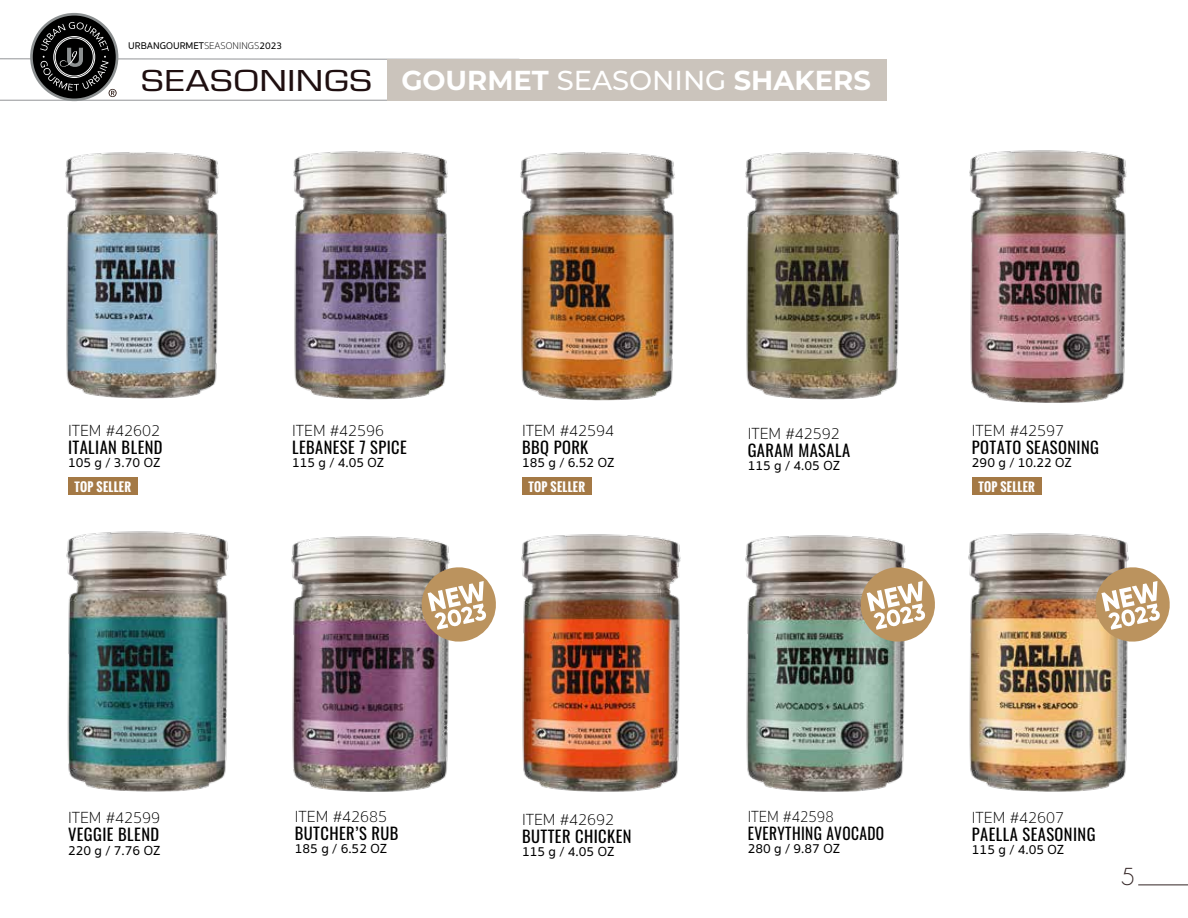
<style>
.page{position:relative;width:1188px;height:918px;background:#fff}
.page>*{position:absolute;margin:0;border:0;box-sizing:border-box;transform-origin:0 0}
.t1{font:29.7px "Eurostile BQ";color:#1f0f10;scale:1.25 1}
.t2{font:700 27.45px "Montserrat";color:#fff}
.t3{font:300 24px "Geosans";color:#332525}
.t4{font:16.5px "Oswald";letter-spacing:.025em;color:#000}
.t5{font:100 16.5px "Sukhumvit Set";color:#000}
.t6{font:16.5px "Oswald";letter-spacing:.025em;color:#000;scale:.93 1}
.t7{font:100 16.5px "Sukhumvit Set";color:#000;scale:.93 1}
.t8{font:500 13.5px "Sukhumvit Set";color:#000}
.t9{font:700 12px "Oswald";letter-spacing:.025em;color:#fff}
.t10{font:500 9.9px "Sukhumvit Set";color:#000}
.s1{font-weight:100}
.s2{font-weight:500}
</style>
<div class="page">
<img style="left:65px;top:152px;width:154px;height:247px">
<img style="left:293px;top:151px;width:155px;height:249px">
<img style="left:745px;top:152px;width:155px;height:248px">
<img style="left:520px;top:152px;width:155px;height:249px">
<img style="left:969px;top:150px;width:158px;height:253px">
<hr style="left:1138px;top:885px;width:50px;height:1px;background:#332525">
<hr style="left:0;top:100px;width:520px;height:1px;background:#929497">
<div style="left:387px;top:59px;width:499px;height:41px;background:#cbc4bc"></div>
<svg style="left:30px;top:13px;width:88px;height:88px"></svg>
<div style="left:33px;top:16px;width:83px;height:82px;background:#000;border-radius:50%"></div>
<svg style="left:0;top:22px;width:519px;height:75px"></svg>
<img style="left:745px;top:535px;width:161px;height:257px">
<img style="left:66px;top:531px;width:163px;height:261px">
<svg style="left:857px;top:564px;width:78px;height:81px"></svg>
<img style="left:968px;top:533px;width:161px;height:259px">
<svg style="left:1092px;top:564px;width:78px;height:81px"></svg>
<img style="left:521px;top:534px;width:160px;height:258px">
<img style="left:291px;top:536px;width:159px;height:256px">
<svg style="left:418px;top:564px;width:78px;height:81px"></svg>
<div style="left:68px;top:477px;width:70px;height:18px;background:#a47945"></div>
<div style="left:522px;top:477px;width:70px;height:18px;background:#a47945"></div>
<div style="left:972px;top:477px;width:70px;height:18px;background:#a47945"></div>
<p class="t10" style="left:128px;top:39px;width:156px">URBANGOURMET<span class="s1">SEASONINGS</span>2023</p>
<h1 class="t1" style="left:141px;top:64px;width:187px">SEASONINGS</h1>
<h2 class="t2" style="left:401px;top:61px;width:471px">GOURMET <span class="s2">SEASONING</span> SHAKERS</h2>
<p class="t5" style="left:68px;top:419px;width:94px">ITEM #42602</p>
<p class="t4" style="left:68px;top:432px;width:96px">ITALIAN BLEND</p>
<p class="t8" style="left:68px;top:453px;width:94px">105 g / 3.70 OZ</p>
<p class="t5" style="left:292px;top:419px;width:93px">ITEM #42596</p>
<p class="t4" style="left:292px;top:432px;width:116px">LEBANESE 7 SPICE</p>
<p class="t8" style="left:292px;top:453px;width:93px">115 g / 4.05 OZ</p>
<p class="t5" style="left:522px;top:419px;width:94px">ITEM #42594</p>
<p class="t4" style="left:522px;top:432px;width:68px">BBQ PORK</p>
<p class="t8" style="left:522px;top:453px;width:94px">185 g / 6.52 OZ</p>
<p class="t5" style="left:748px;top:422px;width:94px">ITEM #42592</p>
<p class="t4" style="left:748px;top:436px;width:104px">GARAM MASALA</p>
<p class="t8" style="left:748px;top:457px;width:94px">115 g / 4.05 OZ</p>
<p class="t5" style="left:972px;top:419px;width:94px">ITEM #42597</p>
<p class="t4" style="left:972px;top:432px;width:129px">POTATO SEASONING</p>
<p class="t8" style="left:972px;top:453px;width:102px">290 g / 10.22 OZ</p>
<p class="t9" style="left:75px;top:478px;width:58px">TOP SELLER</p>
<p class="t9" style="left:529px;top:478px;width:58px">TOP SELLER</p>
<p class="t9" style="left:978px;top:478px;width:58px">TOP SELLER</p>
<p class="t5" style="left:68px;top:807px;width:94px">ITEM #42599</p>
<p class="t4" style="left:68px;top:820px;width:93px">VEGGIE BLEND</p>
<p class="t8" style="left:68px;top:841px;width:94px">220 g / 7.76 OZ</p>
<p class="t5" style="left:295px;top:805px;width:94px">ITEM #42685</p>
<p class="t4" style="left:295px;top:818px;width:105px">BUTCHER’S RUB</p>
<p class="t8" style="left:295px;top:839px;width:94px">185 g / 6.52 OZ</p>
<p class="t5" style="left:522px;top:808px;width:94px">ITEM #42692</p>
<p class="t4" style="left:522px;top:821px;width:111px">BUTTER CHICKEN</p>
<p class="t8" style="left:522px;top:842px;width:94px">115 g / 4.05 OZ</p>
<p class="t7" style="left:748px;top:805px;width:94px">ITEM #42598</p>
<p class="t6" style="left:748px;top:819px;width:148px">EVERYTHING AVOCADO</p>
<p class="t8" style="left:748px;top:840px;width:94px">280 g / 9.87 OZ</p>
<p class="t5" style="left:972px;top:806px;width:94px">ITEM #42607</p>
<p class="t4" style="left:972px;top:819px;width:125px">PAELLA SEASONING</p>
<p class="t8" style="left:972px;top:841px;width:94px">115 g / 4.05 OZ</p>
<h3 class="t3" style="left:1121px;top:864px;width:15px">5</h3>
</div>
